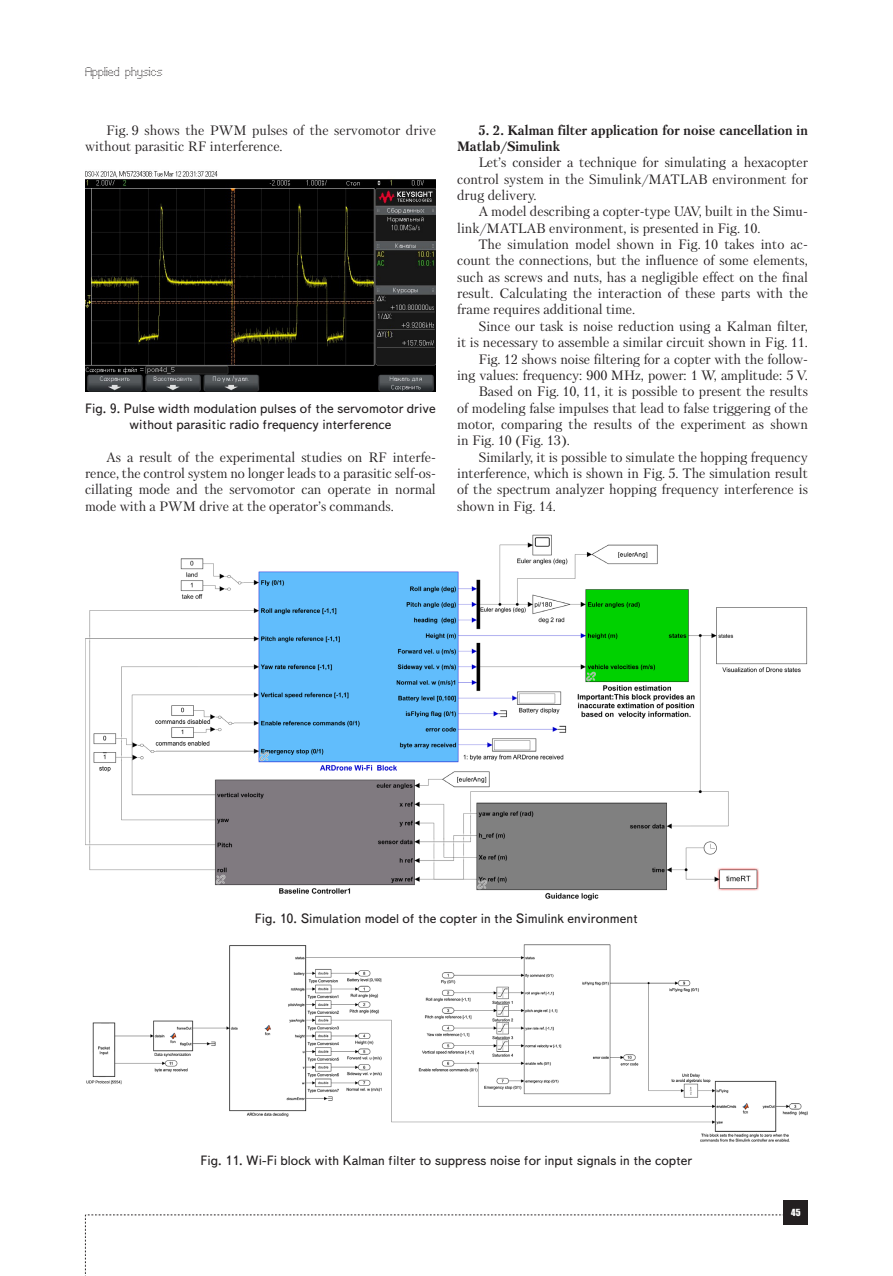
<style>
.page{position:relative;width:893px;height:1276px;background:#fff}
.page>*{position:absolute;margin:0;border:0;box-sizing:border-box;transform-origin:0 0}
.Text__англ__отступ{font:13.5px/16.4px "Petersburg C";color:#231f20;text-align:justify}
.Подпись_рисунка{font:13.5px/16.2px "Text Book C";color:#231f20;text-align:center}
.Text__англ__отступ-2{font:700 13.5px/16.4px "Petersburg C";color:#231f20}
.t1{font:12px "Perfo C";letter-spacing:.015em;color:#231f20}
.t2{font:9px "Impact";color:#fff}
</style>
<div class="page">
<svg style="left:85px;top:1214px;width:699px;height:62px"></svg>
<div style="left:784px;top:1200px;width:24px;height:24px;background:#231f20"></div>
<img style="left:85px;top:171px;width:351px;height:220px">
<img style="left:85px;top:534px;width:723px;height:366px">
<img style="left:86px;top:944px;width:722px;height:198px">
<p class="t1" style="left:85px;top:65px;width:79px">Applied physics</p>
<p class="Text__англ__отступ" style="left:85px;top:122px;width:352px;text-indent:21px">Fig. 9 shows the PWM pulses of the servomotor drive without parasitic RF interference.</p>
<p class="Подпись_рисунка" style="left:85px;top:400px;width:352px">Fig. 9. Pulse width modulation pulses of the servomotor drive without parasitic radio frequency interference</p>
<p class="Text__англ__отступ" style="left:85px;top:448px;width:352px;text-align:left;text-indent:21px">As a result of the experimental studies on RF interfe&shy;rence, the control system no longer leads to a parasitic self-os&shy;cillating mode and the servomotor can operate in normal mode with a PWM drive at the operator’s commands.</p>
<p class="Text__англ__отступ-2" style="left:457px;top:121px;width:352px;text-indent:21px">5. 2. Kalman filter application for noise cancellation in<br>Matlab/Simulink</p>
<p class="Text__англ__отступ" style="left:457px;top:154px;width:352px;text-indent:21px">Let’s consider a technique for simulating a hexacopter control system in the Simulink/MATLAB environment for drug delivery.</p>
<p class="Text__англ__отступ" style="left:457px;top:203px;width:351px;text-indent:21px">A model describing a copter-type UAV, built in the Simu&shy;link/MATLAB environment, is presented in Fig. 10.</p>
<p class="Text__англ__отступ" style="left:457px;top:236px;width:352px;text-indent:21px">The simulation model shown in Fig. 10 takes into ac&shy;count the connections, but the influence of some elements, such as screws and nuts, has a negligible effect on the final result. Calculating the interaction of these parts with the frame requires additional time.</p>
<p class="Text__англ__отступ" style="left:457px;top:318px;width:352px;text-align:right">Since our task is noise reduction using a Kalman filter,<br>it is necessary to assemble a similar circuit shown in Fig. 11.</p>
<p class="Text__англ__отступ" style="left:457px;top:350px;width:352px;text-align:right">Fig. 12 shows noise filtering for a copter with the follow&shy;ing values: frequency: 900 MHz, power: 1 W, amplitude: 5 V.</p>
<p class="Text__англ__отступ" style="left:457px;top:383px;width:352px;text-indent:21px">Based on Fig. 10, 11, it is possible to present the results of modeling false impulses that lead to false triggering of the motor, comparing the results of the experiment as shown in Fig. 10 (Fig. 13).</p>
<p class="Text__англ__отступ" style="left:457px;top:448px;width:352px;text-indent:21px">Similarly, it is possible to simulate the hopping frequency interference, which is shown in Fig. 5. The simulation result of the spectrum analyzer hopping frequency interference is shown in Fig. 14.</p>
<p class="Подпись_рисунка" style="left:255px;top:910px;width:385px">Fig. 10. Simulation model of the copter in the Simulink environment</p>
<p class="Подпись_рисунка" style="left:200px;top:1153px;width:493px">Fig. 11. Wi-Fi block with Kalman filter to suppress noise for input signals in the copter</p>
<p class="t2" style="left:791px;top:1205px;width:11px">45</p>
</div>
